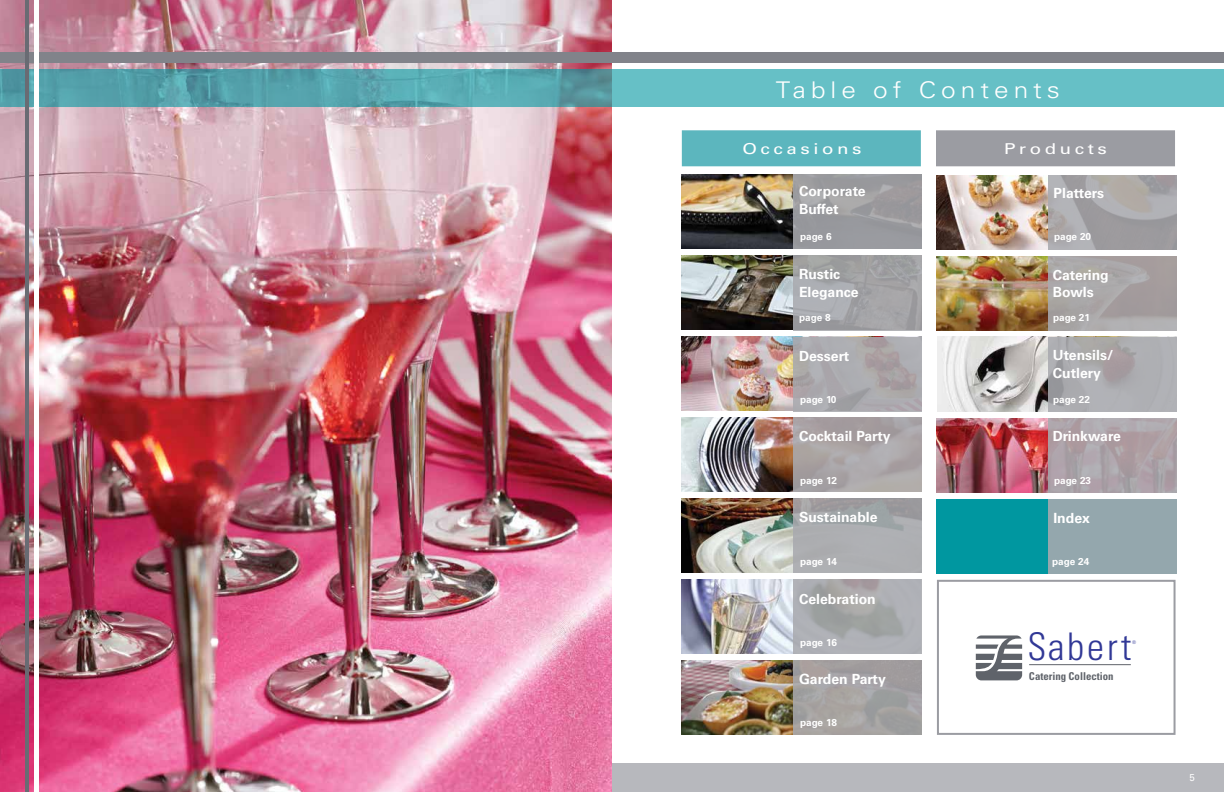
<style>
.page{position:relative;width:1224px;height:792px;background:#fff}
.page>*{position:absolute;margin:0;border:0;box-sizing:border-box;transform-origin:0 0}
.t1{font:300 condensed 38.1px "Univers LT Std";letter-spacing:.08em;color:#313896}
.t2{font:300 23px "Univers";letter-spacing:.19em;color:#fff;scale:1.14 1}
.t3{font:15px "Univers";letter-spacing:.19em;color:#fff;scale:1.25 1}
.t4{font:700 14px/17.7px "Univers";color:#fff}
.t5{font:700 condensed 10.8px "Univers LT Std";color:#5f636a}
.t6{font:700 10px "Univers";color:#fff}
.t7{font:10px "Univers";color:#fff}
.t8{font:300 condensed 5px "Univers LT Std";color:#313896}
</style>
<div class="page">
<div style="left:682px;top:130px;width:239px;height:36px;background:#5cb6be"></div>
<div style="left:936px;top:130px;width:239px;height:36px;background:#9b9ca2"></div>
<img style="left:0;top:0;width:612px;height:792px">
<div style="left:612px;top:763px;width:612px;height:29px;background:#b7b8bd"></div>
<img style="left:938px;top:337px;width:110px;height:74px">
<svg style="left:0;top:70px;width:1224px;height:37px;background:#5db1b8"></svg>
<div style="left:0;top:53px;width:1224px;height:10px;background:#81838a"></div>
<div style="left:34px;top:0;width:5px;height:792px;background:#fff"></div>
<hr style="left:25px;top:0;width:3px;height:792px;background:#696b73">
<img style="left:681px;top:174px;width:112px;height:74px">
<img style="left:936px;top:175px;width:112px;height:74px">
<img style="left:681px;top:256px;width:112px;height:74px">
<img style="left:936px;top:256px;width:112px;height:75px">
<img style="left:681px;top:337px;width:112px;height:74px">
<img style="left:681px;top:418px;width:112px;height:74px">
<img style="left:936px;top:418px;width:112px;height:75px">
<img style="left:681px;top:499px;width:112px;height:74px">
<div style="left:936px;top:499px;width:240px;height:75px;background:#0097a0"></div>
<img style="left:681px;top:580px;width:112px;height:74px">
<img style="left:681px;top:660px;width:112px;height:75px">
<svg style="left:793px;top:174px;width:129px;height:75px;background:#9b9b9f"></svg>
<svg style="left:1048px;top:175px;width:128px;height:75px;background:#a7a5a7"></svg>
<svg style="left:793px;top:255px;width:129px;height:76px;background:#a3a3a6"></svg>
<svg style="left:1048px;top:256px;width:128px;height:75px;background:#a8a4a4"></svg>
<svg style="left:793px;top:337px;width:129px;height:74px;background:#aaa8ab"></svg>
<svg style="left:1048px;top:337px;width:128px;height:74px;background:#abaaae"></svg>
<div style="left:793px;top:418px;width:129px;height:74px;background:linear-gradient(to right,#a7a0a2,#ada8aa)"></div>
<div style="left:1048px;top:418px;width:128px;height:75px;background:linear-gradient(to bottom,#b0a4a9,#aaa0a7)"></div>
<div style="left:793px;top:499px;width:129px;height:74px;background:linear-gradient(to bottom,#9ea0a2,#b2b4b7)"></div>
<div style="left:1048px;top:499px;width:128px;height:75px;background:#94a7ad"></div>
<svg style="left:793px;top:580px;width:129px;height:74px;background:#a9aaad"></svg>
<div style="left:793px;top:660px;width:129px;height:75px;background:linear-gradient(to right,#a8a4a2,#9f9ea0)"></div>
<div style="left:937px;top:580px;width:239px;height:155px;background:#fff;border:2px solid #9b9ca2"></div>
<svg style="left:976px;top:635px;width:46px;height:45px"></svg>
<hr style="left:1029px;top:664px;width:102px;height:1px;background:#5f636a">
<h2 class="t2" style="left:776px;top:76px;width:251px">Table of Contents</h2>
<p class="t3" style="left:743px;top:140px;width:97px">Occasions</p>
<p class="t3" style="left:1004px;top:140px;width:84px">Products</p>
<p class="t4" style="left:799px;top:183px;width:68px">Corporate<br>Buffet</p>
<p class="t4" style="left:1054px;top:184px;width:52px">Platters</p>
<p class="t6" style="left:800px;top:231px;width:33px">page 6</p>
<p class="t6" style="left:1054px;top:231px;width:39px">page 20</p>
<p class="t4" style="left:799px;top:265px;width:61px">Rustic<br>Elegance</p>
<p class="t4" style="left:1053px;top:266px;width:57px">Catering<br>Bowls</p>
<p class="t6" style="left:799px;top:312px;width:33px">page 8</p>
<p class="t6" style="left:1053px;top:312px;width:39px">page 21</p>
<p class="t4" style="left:799px;top:347px;width:52px">Dessert</p>
<p class="t4" style="left:1053px;top:346px;width:62px">Utensils/<br>Cutlery</p>
<p class="t6" style="left:800px;top:393px;width:38px">page 10</p>
<p class="t6" style="left:1053px;top:393px;width:39px">page 22</p>
<p class="t4" style="left:799px;top:427px;width:93px">Cocktail Party</p>
<p class="t4" style="left:1053px;top:427px;width:69px">Drinkware</p>
<p class="t6" style="left:800px;top:475px;width:39px">page 12</p>
<p class="t6" style="left:1054px;top:475px;width:39px">page 23</p>
<p class="t4" style="left:799px;top:508px;width:80px">Sustainable</p>
<p class="t4" style="left:1053px;top:509px;width:38px">Index</p>
<p class="t6" style="left:800px;top:555px;width:39px">page 14</p>
<p class="t6" style="left:1052px;top:555px;width:39px">page 24</p>
<p class="t4" style="left:799px;top:590px;width:78px">Celebration</p>
<p class="t6" style="left:800px;top:637px;width:39px">page 16</p>
<p class="t4" style="left:799px;top:670px;width:88px">Garden Party</p>
<p class="t6" style="left:800px;top:717px;width:38px">page 18</p>
<h1 class="t1" style="left:1027px;top:624px;width:105px">Sabert</h1>
<p class="t8" style="left:1132px;top:639px;width:5px">®</p>
<p class="t5" style="left:1029px;top:670px;width:86px">Catering Collection</p>
<p class="t7" style="left:1189px;top:771px;width:7px">5</p>
</div>
